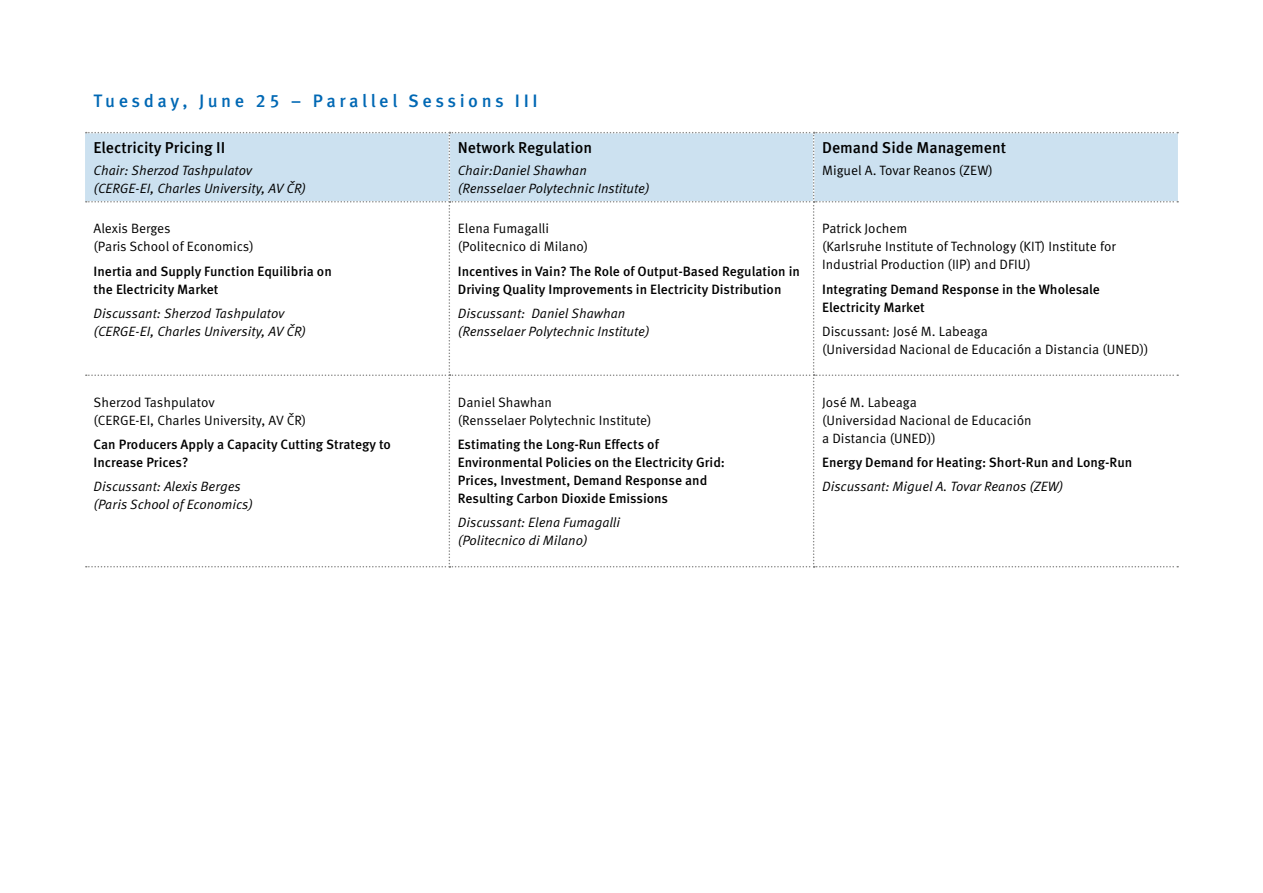
<style>
.page{position:relative;width:1263px;height:893px;background:#fff}
.page>*{position:absolute;margin:0;border:0;box-sizing:border-box;transform-origin:0 0}
.programm_tag{font:500 18px "Meta Pro";letter-spacing:.195em;color:#0068b4}
.Text_tabelle_energy{font:500 15.75px "Meta Pro";color:#000}
.Text_tabelle_energy-2{font:500 13.5px/18px "Meta Pro";color:#000}
.Text_tabelle_energy-3{font:13.5px/18px "Meta Pro";color:#000}
.chair{font:italic 13.5px/18px "Meta Pro";color:#000}
</style>
<div class="page">
<svg style="left:86px;top:132px;width:1092px;height:435px"></svg>
<p class="programm_tag" style="left:94px;top:89px;width:446px">Tuesday, June 25 – Parallel Sessions III</p>
<p class="Text_tabelle_energy" style="left:94px;top:138px;width:133px">Electricity Pricing II</p>
<p class="chair" style="left:94px;top:162px;width:214px">Chair: Sherzod Tashpulatov (CERGE-EI, Charles University, AV ČR)</p>
<p class="Text_tabelle_energy" style="left:458px;top:138px;width:136px">Network Regulation</p>
<p class="chair" style="left:458px;top:162px;width:193px">Chair:Daniel Shawhan (Rensselaer Polytechnic Institute)</p>
<p class="Text_tabelle_energy-3" style="left:94px;top:220px;width:162px">Alexis Berges<br>(Paris School of Economics)</p>
<p class="Text_tabelle_energy-2" style="left:94px;top:262px;width:240px">Inertia and Supply Function Equilibria on the Electricity Market</p>
<p class="chair" style="left:94px;top:305px;width:214px">Discussant: Sherzod Tashpulatov (CERGE-EI, Charles University, AV ČR)</p>
<p class="Text_tabelle_energy-3" style="left:94px;top:393px;width:214px">Sherzod Tashpulatov<br>(CERGE-EI, Charles University, AV ČR)</p>
<p class="Text_tabelle_energy-2" style="left:94px;top:436px;width:299px">Can Producers Apply a Capacity Cutting Strategy to<br>Increase Prices?</p>
<p class="chair" style="left:94px;top:478px;width:161px">Discussant: Alexis Berges (Paris School of Economics)</p>
<p class="Text_tabelle_energy-3" style="left:458px;top:220px;width:132px">Elena Fumagalli (Politecnico di Milano)</p>
<p class="Text_tabelle_energy-2" style="left:458px;top:262px;width:344px">Incentives in Vain? The Role of Output-Based Regulation in<br>Driving Quality Improvements in Electricity Distribution</p>
<p class="chair" style="left:458px;top:305px;width:193px">Discussant: Daniel Shawhan (Rensselaer Polytechnic Institute)</p>
<p class="Text_tabelle_energy-3" style="left:458px;top:393px;width:195px">Daniel Shawhan<br>(Rensselaer Polytechnic Institute)</p>
<p class="Text_tabelle_energy-2" style="left:458px;top:436px;width:269px">Estimating the Long-Run Effects of Environmental Policies on the Electricity Grid:<br>Prices, Investment, Demand Response and Resulting Carbon Dioxide Emissions</p>
<p class="chair" style="left:458px;top:514px;width:164px">Discussant: Elena Fumagalli (Politecnico di Milano)</p>
<p class="Text_tabelle_energy" style="left:822px;top:138px;width:186px">Demand Side Management</p>
<p class="Text_tabelle_energy-3" style="left:822px;top:162px;width:172px">Miguel A. Tovar Reanos (ZEW)</p>
<p class="Text_tabelle_energy-3" style="left:822px;top:220px;width:295px">Patrick Jochem<br>(Karlsruhe Institute of Technology (KIT) Institute for<br>Industrial Production (IIP) and DFIU)</p>
<p class="Text_tabelle_energy-2" style="left:822px;top:280px;width:279px">Integrating Demand Response in the Wholesale<br>Electricity Market</p>
<p class="Text_tabelle_energy-3" style="left:822px;top:323px;width:328px">Discussant: José M. Labeaga<br>(Universidad Nacional de Educación a Distancia (UNED))</p>
<p class="Text_tabelle_energy-3" style="left:822px;top:393px;width:211px">José M. Labeaga<br>(Universidad Nacional de Educación a Distancia (UNED))</p>
<p class="Text_tabelle_energy-2" style="left:822px;top:454px;width:312px">Energy Demand for Heating: Short-Run and Long-Run</p>
<p class="chair" style="left:822px;top:478px;width:242px">Discussant: Miguel A. Tovar Reanos (ZEW)</p>
</div>
